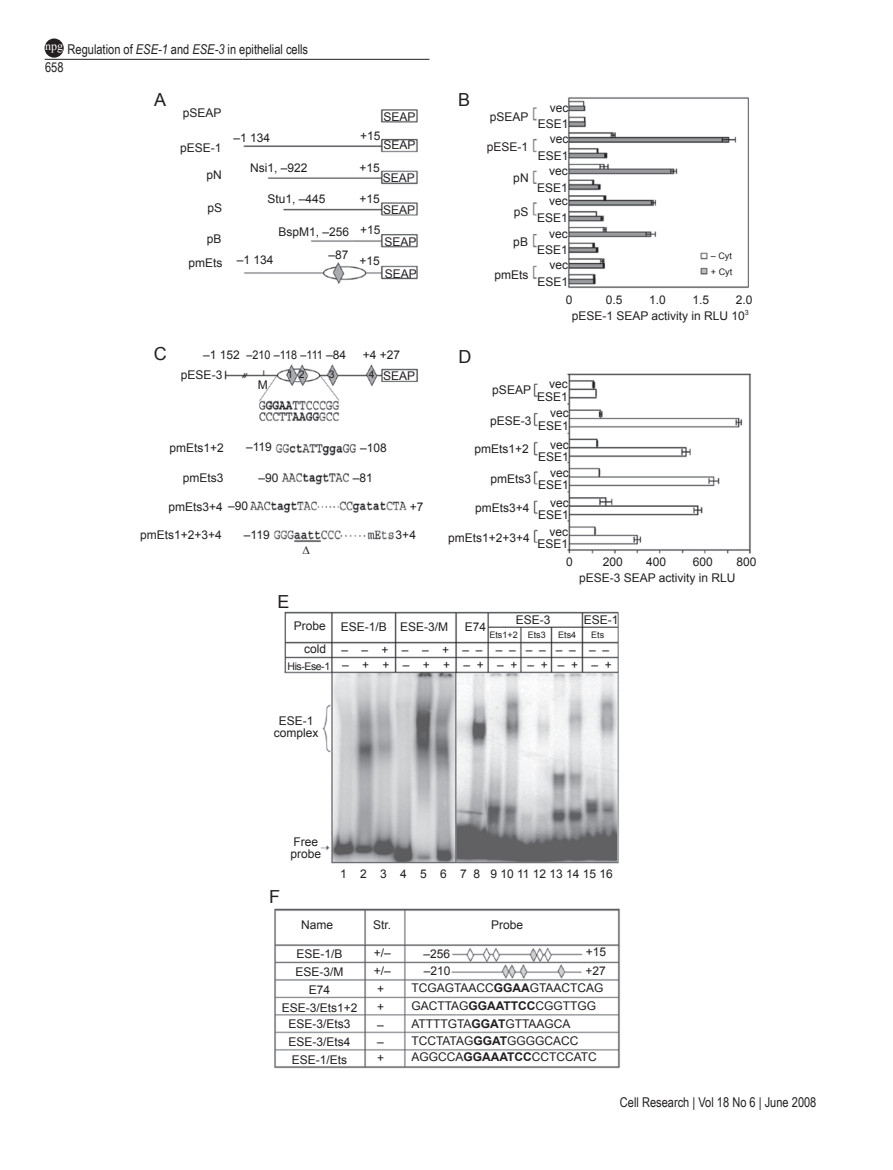
<style>
.page{position:relative;width:893px;height:1170px;background:#fff}
.page>*{position:absolute;margin:0;border:0;box-sizing:border-box;transform-origin:0 0}
.t1{font:18px "Arial MT2";color:#231f20}
.t2{font:18px "Arial";color:#231f20}
.t3{font:13.5px "Arial Narrow";color:#231f20}
.t4{font:12px/18px "Arial";color:#231f20;text-align:center}
.t5{font:12px/12px "Arial MT2";color:#231f20;text-align:right}
.t6{font:12px "Arial Bold MT2";color:#231f20}
.t7{font:12px "Times New Roman PSMT2";color:#fff}
.t8{font:10.5px "Arial";letter-spacing:-.04em;color:#231f20}
.t9{font:10.5px "Arial MT2";color:#231f20}
.t10{font:9px "Arial";color:#231f20}
.t11{font:9px/16.5px "Arial MT2";color:#231f20}
.s1{font-style:italic}
.s2{font-family:"Arial MT2"}
.s3{font-family:"Arial"}
.s4{font-size:10.5px}
.s5{font-family:"Arial Bold MT2"}
</style>
<div class="page">
<hr style="left:45px;top:59px;width:384px;height:1px;background:#231f20">
<div style="left:45px;top:39px;width:18px;height:18px;background:#231f20;border-radius:50%"></div>
<div style="left:45px;top:38px;width:19px;height:20px;border:2px solid #231f20;border-radius:50%"></div>
<img style="left:224px;top:97px;width:527px;height:972px">
<svg style="left:303px;top:546px;width:7px;height:8px"></svg>
<p class="t3" style="left:68px;top:40px;width:242px">Regulation of <span class="s1">ESE-1</span> and <span class="s1">ESE-3</span> in epithelial cells</p>
<p class="t7" style="left:45px;top:38px;width:19px">npg</p>
<p class="t3" style="left:45px;top:57px;width:20px">658</p>
<h1 class="t1" style="left:154px;top:87px;width:14px">A</h1>
<p class="t4" style="left:183px;top:104px;width:40px">pSEAP</p>
<p class="t5" style="left:180px;top:142px;width:43px">pESE-1</p>
<p class="t5" style="left:206px;top:169px;width:17px">pN</p>
<p class="t5" style="left:207px;top:201px;width:16px">pS</p>
<p class="t5" style="left:188px;top:227px;width:36px;line-height:23.5px">pB pmEts</p>
<p class="t4" style="left:234px;top:129px;width:38px"><span class="s2">–</span>1 134</p>
<p class="t5" style="left:250px;top:162px;width:59px">Nsi1, –<span class="s3">922</span></p>
<p class="t5" style="left:267px;top:192px;width:60px">Stu1, –445</p>
<p class="t5" style="left:278px;top:225px;width:72px">BspM1, –256</p>
<p class="t4" style="left:237px;top:251px;width:38px"><span class="s2">–</span>1 134</p>
<p class="t5" style="left:328px;top:249px;width:22px">–87</p>
<p class="t4" style="left:384px;top:108px;width:34px">SEAP</p>
<p class="t4" style="left:384px;top:136px;width:34px">SEAP</p>
<p class="t4" style="left:383px;top:168px;width:34px">SEAP</p>
<p class="t4" style="left:383px;top:201px;width:34px">SEAP</p>
<p class="t4" style="left:385px;top:233px;width:34px">SEAP</p>
<p class="t4" style="left:385px;top:264px;width:34px">SEAP</p>
<p class="t5" style="left:360px;top:129px;width:22px">+15</p>
<p class="t5" style="left:359px;top:161px;width:22px">+15</p>
<p class="t5" style="left:359px;top:193px;width:22px">+15</p>
<p class="t5" style="left:360px;top:224px;width:22px">+15</p>
<p class="t5" style="left:359px;top:255px;width:22px">+15</p>
<h1 class="t1" style="left:154px;top:342px;width:14px">C</h1>
<p class="t5" style="left:203px;top:348px;width:145px">–1 152 –210 –118 –111 –84</p>
<p class="t5" style="left:363px;top:348px;width:39px">+4 +27</p>
<p class="t4" style="left:181px;top:365px;width:43px">pESE-3</p>
<p class="t9" style="left:287px;top:368px;width:19px">1 2</p>
<p class="t8" style="left:329px;top:368px;width:7px">3</p>
<p class="t4" style="left:369px;top:367px;width:48px"><span class="s4">4</span> SEAP</p>
<p class="t5" style="left:258px;top:379px;width:11px">M</p>
<p class="t4" style="left:246px;top:438px;width:27px">–119</p>
<p class="t4" style="left:259px;top:469px;width:22px">–90</p>
<p class="t5" style="left:170px;top:441px;width:56px">pmEts1+2</p>
<p class="t4" style="left:183px;top:469px;width:42px">pmEts3</p>
<p class="t4" style="left:168px;top:497px;width:81px">pmEts3+4 –90</p>
<p class="t4" style="left:140px;top:526px;width:83px">pmEts1+2+3+4</p>
<p class="t4" style="left:244px;top:526px;width:27px">–119</p>
<h1 class="t1" style="left:278px;top:590px;width:14px">E</h1>
<p class="t5" style="left:360px;top:442px;width:28px">–108</p>
<p class="t5" style="left:353px;top:472px;width:22px">–81</p>
<p class="t5" style="left:410px;top:501px;width:15px">+7</p>
<p class="t4" style="left:396px;top:526px;width:22px">3+4</p>
<h1 class="t1" style="left:458px;top:88px;width:14px">B</h1>
<h1 class="t2" style="left:459px;top:344px;width:14px">D</h1>
<p class="t4" style="left:490px;top:108px;width:40px">pSEAP</p>
<p class="t5" style="left:538px;top:100px;width:32px;line-height:16.5px">vec<br>ESE1</p>
<p class="t5" style="left:538px;top:131px;width:32px;line-height:16.5px">vec<br>ESE1</p>
<p class="t5" style="left:537px;top:163px;width:32px;line-height:16.5px">vec<br>ESE1</p>
<p class="t5" style="left:537px;top:193px;width:32px;line-height:16.4px">vec<br>ESE1 vec<br>ESE1</p>
<p class="t5" style="left:537px;top:257px;width:32px;line-height:16.5px">vec<br>ESE1</p>
<p class="t5" style="left:487px;top:141px;width:43px">pESE-1</p>
<p class="t5" style="left:513px;top:172px;width:17px">pN</p>
<p class="t5" style="left:514px;top:206px;width:16px">pS</p>
<p class="t5" style="left:513px;top:236px;width:16px">pB</p>
<p class="t5" style="left:495px;top:269px;width:36px">pmEts</p>
<p class="t11" style="left:711px;top:247px;width:23px">– Cyt + Cyt</p>
<p class="t5" style="left:566px;top:294px;width:8px">0</p>
<p class="t5" style="left:606px;top:294px;width:18px">0.5</p>
<p class="t5" style="left:649px;top:294px;width:18px">1.0</p>
<p class="t5" style="left:692px;top:294px;width:18px">1.5</p>
<p class="t5" style="left:736px;top:294px;width:18px">2.0</p>
<p class="t4" style="left:572px;top:306px;width:179px">pESE-1 SEAP activity in RLU 10<sup>3</sup></p>
<p class="t4" style="left:492px;top:381px;width:40px">pSEAP</p>
<p class="t5" style="left:537px;top:377px;width:32px;line-height:13.5px">vec<br>ESE1</p>
<p class="t5" style="left:538px;top:406px;width:32px;line-height:13.5px">vec<br>ESE1</p>
<p class="t5" style="left:538px;top:439px;width:32px">vec<br>ESE1</p>
<p class="t5" style="left:538px;top:467px;width:32px">vec<br>ESE1</p>
<p class="t5" style="left:538px;top:496px;width:32px">vec<br>ESE1</p>
<p class="t5" style="left:538px;top:526px;width:32px">vec<br>ESE1</p>
<p class="t4" style="left:490px;top:412px;width:43px">pESE-3</p>
<p class="t5" style="left:474px;top:443px;width:56px">pmEts1+2</p>
<p class="t4" style="left:491px;top:469px;width:42px">pmEts3</p>
<p class="t4" style="left:475px;top:498px;width:56px">pmEts3+4</p>
<p class="t4" style="left:448px;top:529px;width:83px">pmEts1+2+3+4</p>
<p class="t5" style="left:566px;top:556px;width:8px">0</p>
<p class="t5" style="left:603px;top:556px;width:22px">200</p>
<p class="t5" style="left:646px;top:556px;width:22px">400</p>
<p class="t5" style="left:693px;top:556px;width:22px">600</p>
<p class="t5" style="left:736px;top:556px;width:22px">800</p>
<p class="t4" style="left:579px;top:569px;width:158px">pESE-3 SEAP activity in RLU</p>
<p class="t4" style="left:294px;top:617px;width:34px">Probe</p>
<p class="t5" style="left:304px;top:643px;width:24px">cold</p>
<p class="t8" style="left:288px;top:659px;width:44px">His-Ese-1</p>
<p class="t4" style="left:516px;top:611px;width:36px">ESE-3</p>
<p class="t4" style="left:584px;top:611px;width:36px">ESE-1</p>
<p class="t10" style="left:489px;top:629px;width:58px">Ets1+2 Ets3</p>
<p class="t10" style="left:558px;top:629px;width:20px">Ets4</p>
<p class="t10" style="left:591px;top:629px;width:15px">Ets</p>
<p class="t4" style="left:341px;top:617px;width:109px">ESE-1/B ESE-3/M</p>
<p class="t4" style="left:465px;top:617px;width:23px">E74</p>
<p class="t5" style="left:342px;top:644px;width:269px">– – + – – + – – – – – – – – – –</p>
<p class="t5" style="left:342px;top:659px;width:271px">– + + – + + – + – + – + – + – +</p>
<p class="t5" style="left:274px;top:715px;width:46px;text-align:center">ESE-1 complex</p>
<h1 class="t1" style="left:269px;top:885px;width:12px">F</h1>
<p class="t5" style="left:290px;top:836px;width:32px;text-align:left">Free probe</p>
<p class="t4" style="left:340px;top:864px;width:274px">1 2 3 4 5 6 7 8 9 10 11 12 13 14 15 16</p>
<p class="t4" style="left:301px;top:915px;width:34px">Name</p>
<p class="t4" style="left:373px;top:915px;width:19px">Str.</p>
<p class="t4" style="left:491px;top:915px;width:34px">Probe</p>
<p class="t5" style="left:297px;top:947px;width:48px">ESE-1/B</p>
<p class="t4" style="left:296px;top:962px;width:50px">ESE-3/M</p>
<p class="t5" style="left:309px;top:983px;width:23px">E74</p>
<p class="t4" style="left:282px;top:999px;width:77px;line-height:15.9px">ESE-3/Ets1+2<br>ESE-3/Ets3</p>
<p class="t4" style="left:289px;top:1032px;width:64px">ESE-3/Ets4</p>
<p class="t5" style="left:292px;top:1053px;width:57px">ESE-1/Ets</p>
<p class="t5" style="left:424px;top:944px;width:28px;line-height:17.4px;text-align:left">–256 –210</p>
<p class="t5" style="left:585px;top:943px;width:22px;line-height:18.3px;text-align:left">+15 +27</p>
<p class="t5" style="left:374px;top:944px;width:19px;line-height:18px;text-align:left">+/– +/– + +<br>–</p>
<p class="t5" style="left:377px;top:1033px;width:9px;line-height:16.5px;text-align:left">– +</p>
<p class="t4" style="left:411px;top:979px;width:194px;text-align:left">TCGAGTAACC<span class="s5">GGAA</span>GTAACTCAG<br>GACTTAG<span class="s5">GGAATTCC</span>CGGTTGG<br>ATTTTGTA<span class="s5">GGAT</span>GTTAAGCA</p>
<p class="t4" style="left:411px;top:1031px;width:169px">TCCTATAG<span class="s5">GGAT</span>GGGGCACC</p>
<p class="t6" style="left:411px;top:1049px;width:187px"><span class="s3">AGGCCA</span>GGAAATCC<span class="s2">CCTCCATC</span></p>
<p class="t3" style="left:620px;top:1092px;width:198px">Cell Research | Vol 18 No 6 | June 2008</p>
</div>
